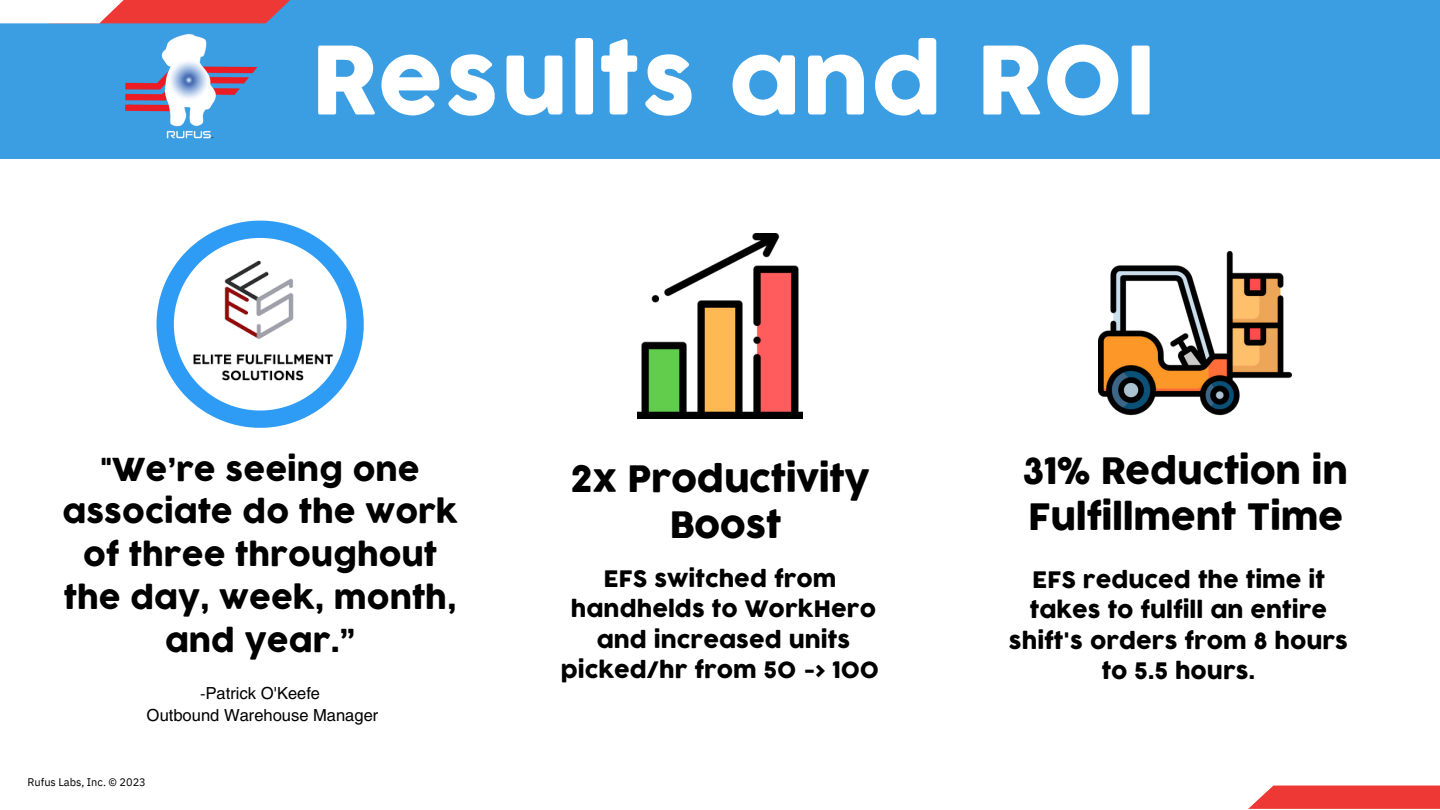
<style>
.page{position:relative;width:1440px;height:810px;background:#fff}
.page>*{position:absolute;margin:0;border:0;box-sizing:border-box;transform-origin:0 0}
.t1{font:92.8px "Cocogoose";letter-spacing:.02em;color:#fff}
.t2{font:35.5px/45.7px "COCOGOOSE";letter-spacing:-.01em;color:#000}
.t3{font:30.9px/42.8px "COCOGOOSE";color:#000;text-align:center}
.t4{font:22.2px/30.5px "COCOGOOSE";color:#000;text-align:center}
.t5{font:16.4px "Helios";color:#000}
.t6{font:11px "IBM Plex Sans";letter-spacing:-.005em;color:#000}
</style>
<div class="page">
<svg style="left:1248px;top:786px;width:192px;height:23px;background:#ee4543"></svg>
<img style="left:637px;top:234px;width:165px;height:184px">
<div style="left:0;top:0;width:1440px;height:158px;background:#3b9ee3"></div>
<svg style="left:124px;top:0;width:166px;height:23px;background:#de4043"></svg>
<div style="left:0;top:0;width:124px;height:23px;background:#fff"></div>
<img style="left:121px;top:19px;width:139px;height:120px">
<svg style="left:157px;top:221px;width:207px;height:207px"></svg>
<img style="left:174px;top:238px;width:172px;height:172px">
<img style="left:1098px;top:250px;width:194px;height:166px">
<p class="t1" style="left:311px;top:22px;width:848px">Results and ROI</p>
<p class="t3" style="left:62px;top:449px;width:397px">"We’re seeing one associate do the work of three throughout the day, week, month, and year.”</p>
<p class="t5" style="left:200px;top:682px;width:121px">-Patrick O'Keefe</p>
<p class="t5" style="left:147px;top:705px;width:233px">Outbound Warehouse Manager</p>
<p class="t6" style="left:28px;top:775px;width:120px">Rufus Labs, Inc. © 2023</p>
<p class="t2" style="left:570px;top:458px;width:301px">2x Productivity</p>
<p class="t2" style="left:669px;top:503px;width:113px">Boost</p>
<p class="t4" style="left:604px;top:564px;width:234px">EFS switched from</p>
<p class="t4" style="left:571px;top:595px;width:307px">handhelds to WorkHero</p>
<p class="t4" style="left:561px;top:625px;width:320px">and increased units picked/hr from 50 -&gt; 100</p>
<p class="t2" style="left:1023px;top:450px;width:326px">31% Reduction in<br>Fulfillment Time</p>
<p class="t4" style="left:1009px;top:565px;width:341px">EFS reduced the time it takes to fulfill an entire shift's orders from 8 hours to 5.5 hours.</p>
</div>
